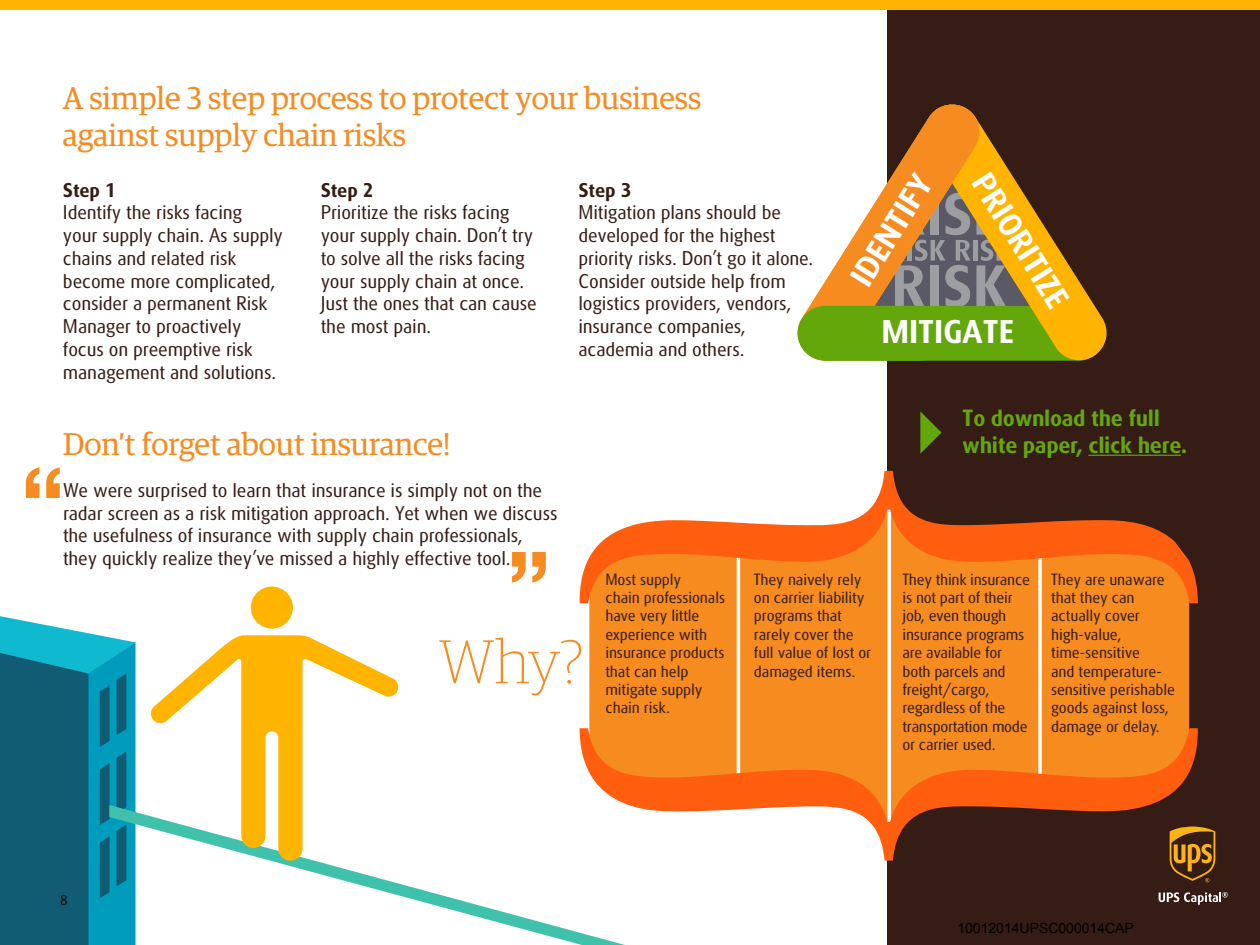
<style>
.page{position:relative;width:1260px;height:945px;background:#fff}
.page>*{position:absolute;margin:0;border:0;box-sizing:border-box;transform-origin:0 0}
.t1{font:100 61.77px "Guardian Egyp";color:#f68b20}
.white_hadline{font:700 31.85px "UPS Sans";color:#fff}
.t2{font:31.5px/37.8px "Guardian Egyp";color:#f68b20}
.t3{font:700 22.75px/27.3px "UPS Sans";letter-spacing:-.015em;color:#64a70b}
.white_body{font:19.25px/22.8px "UPS Sans";letter-spacing:-.01em;color:#351c15}
.white_body-2{font:700 19.25px "UPS Sans";letter-spacing:-.01em;color:#351c15}
.white_body-3{font:15.75px/18.4px "UPS Sans";letter-spacing:-.01em;color:#351c15}
.t4{font:14px "Arial";color:#000}
.white_hadline-2{font:14px "UPS Sans";color:#000}
</style>
<div class="page">
<div style="left:887px;top:0;width:373px;height:945px;background:#351c15"></div>
<svg style="left:983px;top:129px;width:124px;height:232px"></svg>
<svg style="left:797px;top:104px;width:186px;height:234px"></svg>
<svg style="left:798px;top:171px;width:242px;height:190px"></svg>
<div style="left:0;top:0;width:1260px;height:10px;background:#ffb500"></div>
<svg style="left:0;top:616px;width:136px;height:329px"></svg>
<svg style="left:109px;top:805px;width:516px;height:140px"></svg>
<div style="left:251px;top:587px;width:42px;height:42px;background:#ffb500;border-radius:50%"></div>
<svg style="left:150px;top:635px;width:250px;height:226px"></svg>
<svg style="left:580px;top:471px;width:327px;height:132px"></svg>
<svg style="left:512px;top:552px;width:34px;height:31px"></svg>
<svg style="left:26px;top:467px;width:34px;height:31px"></svg>
<svg style="left:1159px;top:892px;width:69px;height:13px"></svg>
<svg style="left:589px;top:509px;width:626px;height:373px"></svg>
<svg style="left:920px;top:411px;width:22px;height:43px"></svg>
<hr style="left:1088px;top:455px;width:93px;height:1px;background:#64a70b">
<p class="t2" style="left:63px;top:77px;width:640px">A simple 3 step process to protect your business against supply chain risks</p>
<p class="white_body-2" style="left:63px;top:179px;width:55px">Step 1</p>
<p class="white_body" style="left:63px;top:201px;width:222px">Identify the risks facing<br>your supply chain. As supply chains and related risk become more complicated, consider a permanent Risk<br>Manager to proactively focus on preemptive risk management and solutions.</p>
<p class="white_body-2" style="left:321px;top:179px;width:55px">Step 2</p>
<p class="white_body" style="left:321px;top:201px;width:218px">Prioritize the risks facing your supply chain. Don’t try to solve all the risks facing your supply chain at once.<br>Just the ones that can cause the most pain.</p>
<p class="white_body-2" style="left:578px;top:179px;width:55px">Step 3</p>
<p class="white_body" style="left:578px;top:201px;width:236px">Mitigation plans should be developed for the highest priority risks. Don’t go it alone.<br>Consider outside help from logistics providers, vendors, insurance companies, academia and others.</p>
<p class="t2" style="left:63px;top:423px;width:389px">Don’t forget about insurance!</p>
<p class="white_body" style="left:63px;top:479px;width:496px">We were surprised to learn that insurance is simply not on the radar screen as a risk mitigation approach. Yet when we discuss the usefulness of insurance with supply chain professionals, they quickly realize they’ve missed a highly effective tool.</p>
<p class="white_hadline" style="left:996px;top:166px;width:154px;rotate:58deg">PRIORITIZE</p>
<p class="white_hadline" style="left:843px;top:273px;width:126px;rotate:-58deg">IDENTIFY</p>
<p class="white_hadline" style="left:881px;top:313px;width:134px">MITIGATE</p>
<p class="t3" style="left:962px;top:404px;width:227px">To download the full white paper, click here.</p>
<p class="white_hadline-2" style="left:60px;top:892px;width:9px">8</p>
<p class="t1" style="left:439px;top:623px;width:146px">Why?</p>
<p class="white_body-3" style="left:605px;top:570px;width:121px">Most supply<br>chain professionals have very little experience with insurance products that can help mitigate supply chain risk.</p>
<p class="white_body-3" style="left:754px;top:570px;width:119px">They naively rely on carrier liability programs that rarely cover the full value of lost or damaged items.</p>
<p class="white_body-3" style="left:903px;top:570px;width:129px">They think insurance is not part of their job, even though insurance programs are available for both parcels and freight/cargo, regardless of the transportation mode or carrier used.</p>
<p class="white_body-3" style="left:1051px;top:570px;width:125px">They are unaware that they can actually cover high-value, time-sensitive<br>and temperature&shy;sensitive perishable goods against loss, damage or delay.</p>
<p class="t4" style="left:957px;top:919px;width:178px">10012014UPSC000014CAP</p>
</div>
